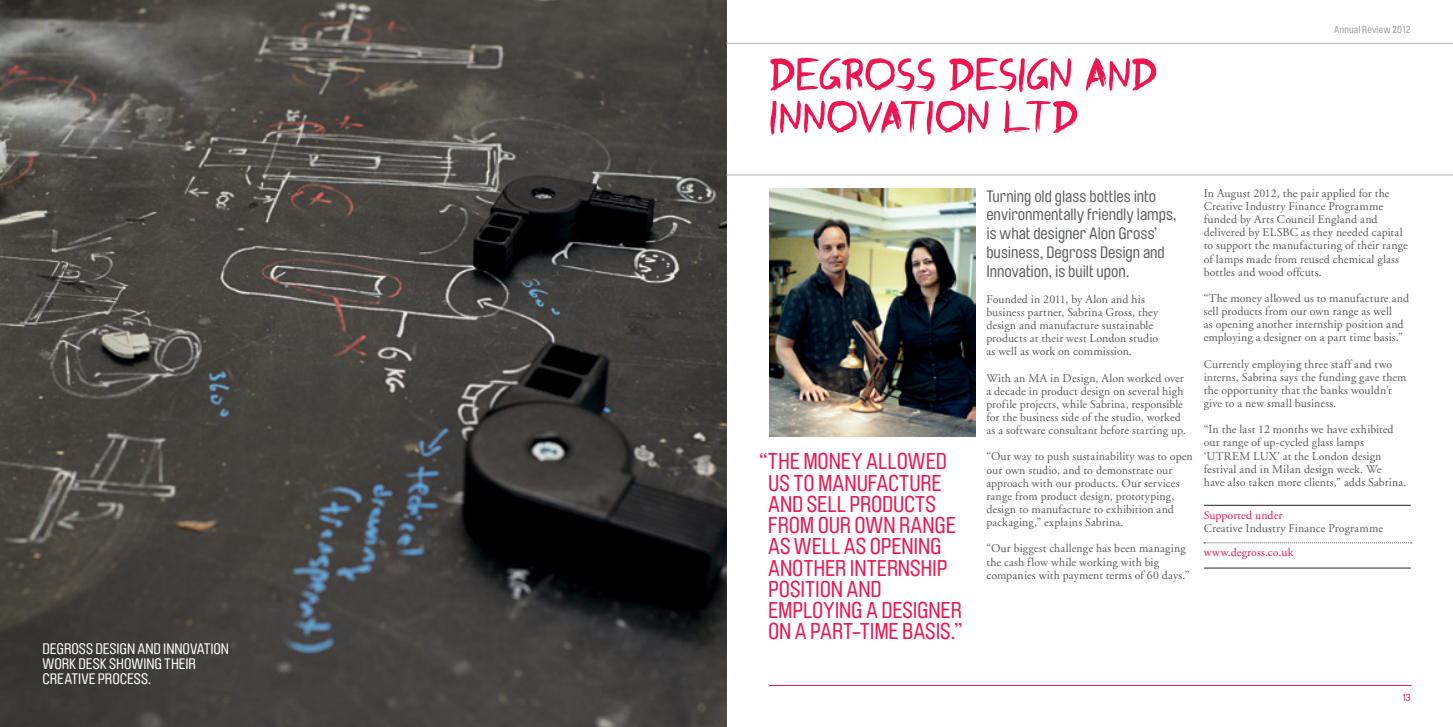
<style>
.page{position:relative;width:1453px;height:727px;background:#fff}
.page>*{position:absolute;margin:0;border:0;box-sizing:border-box;transform-origin:0 0}
.t1{font:50px/42.5px "Graffiti Paint Brush";letter-spacing:-.015em;color:#ed1651}
.t2{font:22.5px "Brauer Neue Std";color:#ed1651}
.t3{font:16.25px/18.8px "Brauer Neue Std";color:#58595b}
.t4{font:15px/15px "Brauer Neue Std";letter-spacing:-.005em;color:#fff}
.t5{font:11.88px/13.1px "Adobe Garamond";letter-spacing:.01em;color:#58595b}
.t6{font:11.88px "Adobe Garamond";letter-spacing:.01em;color:#ed1651}
.t7{font:10px "Brauer Neue Std";letter-spacing:.02em;color:#949698}
.t8{font:10px "Brauer Neue Std";color:#ed1651}
</style>
<div class="page">
<img style="left:0;top:0;width:726px;height:726px">
<img style="left:769px;top:188px;width:207px;height:248px">
<hr style="left:726px;top:43px;width:727px;height:1px;background:#bcbec0">
<hr style="left:726px;top:174px;width:727px;height:1px;background:#bcbec0">
<hr style="left:769px;top:685px;width:642px;height:1px;background:#ed1651">
<hr style="left:1204px;top:505px;width:207px;height:1px;background:#231f20">
<svg style="left:1204px;top:542px;width:208px;height:1px"></svg>
<hr style="left:1204px;top:567px;width:207px;height:1px;background:#231f20">
<p class="t4" style="left:43px;top:641px;width:162px;text-indent:53px">DESIGN AND INNOVATION<br>WORK DESK SHOWIN</p>
<p class="t4" style="left:43px;top:641px;width:30px">DEGROSS</p>
<p class="t4" style="left:154px;top:656px;width:17px">G THEIR</p>
<p class="t4" style="left:43px;top:671px;width:8px">CREATI</p>
<p class="t4" style="left:81px;top:671px;width:25px">VE PROCESS</p>
<p class="t4" style="left:148px;top:671px;width:5px">.</p>
<h1 class="t1" style="left:769px;top:50px;width:390px">DEGROSS DESIGN AND<br>INNOVATION LTD</h1>
<p class="t7" style="left:1334px;top:24px;width:78px">ANNUAL REVIEW 2012</p>
<h2 class="t2" style="left:759px;top:448px;width:57px">“THE MONE</h2>
<h2 class="t2" style="left:851px;top:448px;width:28px">Y ALLOWED</h2>
<h2 class="t2" style="left:768px;top:470px;width:63px">USTOMANU</h2>
<h2 class="t2" style="left:868px;top:470px;width:21px">FACTURE</h2>
<h2 class="t2" style="left:768px;top:491px;width:50px">AND SELL</h2>
<h2 class="t2" style="left:849px;top:491px;width:12px">PRODUCTS</h2>
<h2 class="t2" style="left:768px;top:512px;width:22px">FROM</h2>
<h2 class="t2" style="left:818px;top:512px;width:51px">OUR OWN</h2>
<h2 class="t2" style="left:899px;top:512px;width:56px">RANGE</h2>
<h2 class="t2" style="left:768px;top:533px;width:39px">AS WELL</h2>
<h2 class="t2" style="left:844px;top:533px;width:37px">AS OPENIN</h2>
<h2 class="t2" style="left:930px;top:533px;width:13px">G</h2>
<h2 class="t2" style="left:768px;top:555px;width:12px">ANOTHER</h2>
<h2 class="t2" style="left:850px;top:555px;width:11px">INTERNSHIP</h2>
<h2 class="t2" style="left:768px;top:576px;width:11px">POSITION</h2>
<h2 class="t2" style="left:846px;top:576px;width:13px">AND</h2>
<h2 class="t2" style="left:768px;top:597px;width:12px">EMPLO</h2>
<h2 class="t2" style="left:823px;top:597px;width:117px">YING ADESIGNER</h2>
<h2 class="t2" style="left:768px;top:618px;width:54px">ONAPART</h2>
<h2 class="t2" style="left:851px;top:618px;width:19px">-TIME</h2>
<h2 class="t2" style="left:902px;top:618px;width:11px">BASIS</h2>
<h2 class="t2" style="left:950px;top:618px;width:14px">.”</h2>
<h3 class="t3" style="left:986px;top:186px;width:192px">TURNING OLD GLASS BOTTLES INTO<br>ENVIRONMENTALLY FRIENDLY LAMPS,<br>IS WHAT DESIGNER ALON GROSS’<br>BUSINESS, DEGROSS DESIGN AND<br>INNOVATION, IS BUILT UPON.</h3>
<p class="t5" style="left:986px;top:293px;width:173px">Founded in 2011, by Alon and his business partner, Sabrina Gross, they design and manufacture sustainable products at their west London studio as well as work on commission.</p>
<p class="t5" style="left:986px;top:371px;width:201px">With an MA in Design, Alon worked over a decade in product design on several high profile projects, while Sabrina, responsible for the business side of the studio, worked as a software consultant before starting up.</p>
<p class="t5" style="left:986px;top:450px;width:208px">“Our way to push sustainability was to open our own studio, and to demonstrate our approach with our products. Our services range from product design, prototyping, design to manufacture to exhibition and packaging,” explains Sabrina.</p>
<p class="t5" style="left:986px;top:542px;width:205px">“Our biggest challenge has been managing the cash flow while working with big companies with payment terms of 60 days.”</p>
<p class="t5" style="left:1204px;top:187px;width:206px">In August 2012, the pair applied for the Creative Industry Finance Programme funded by Arts Council England and delivered by ELSBC as they needed capital to support the manufacturing of their range of lamps made from reused chemical glass bottles and wood offcuts.</p>
<p class="t5" style="left:1204px;top:292px;width:207px">“The money allowed us to manufacture and sell products from our own range as well<br>as opening another internship position and employing a designer on a part time basis.”</p>
<p class="t5" style="left:1204px;top:357px;width:204px">Currently employing three staff and two interns, Sabrina says the funding gave them the opportunity that the banks wouldn’t give to a new small business.</p>
<p class="t5" style="left:1204px;top:423px;width:204px">“In the last 12 months we have exhibited our range of up-cycled glass lamps ‘UTREM LUX’ at the London design festival and in Milan design week. We<br>have also taken more clients,” adds Sabrina.</p>
<p class="t6" style="left:1204px;top:508px;width:80px">Supported under</p>
<p class="t5" style="left:1204px;top:521px;width:181px">Creative Industry Finance Programme</p>
<p class="t6" style="left:1204px;top:546px;width:91px">www.degross.co.uk</p>
<p class="t8" style="left:1402px;top:692px;width:10px">13</p>
</div>
